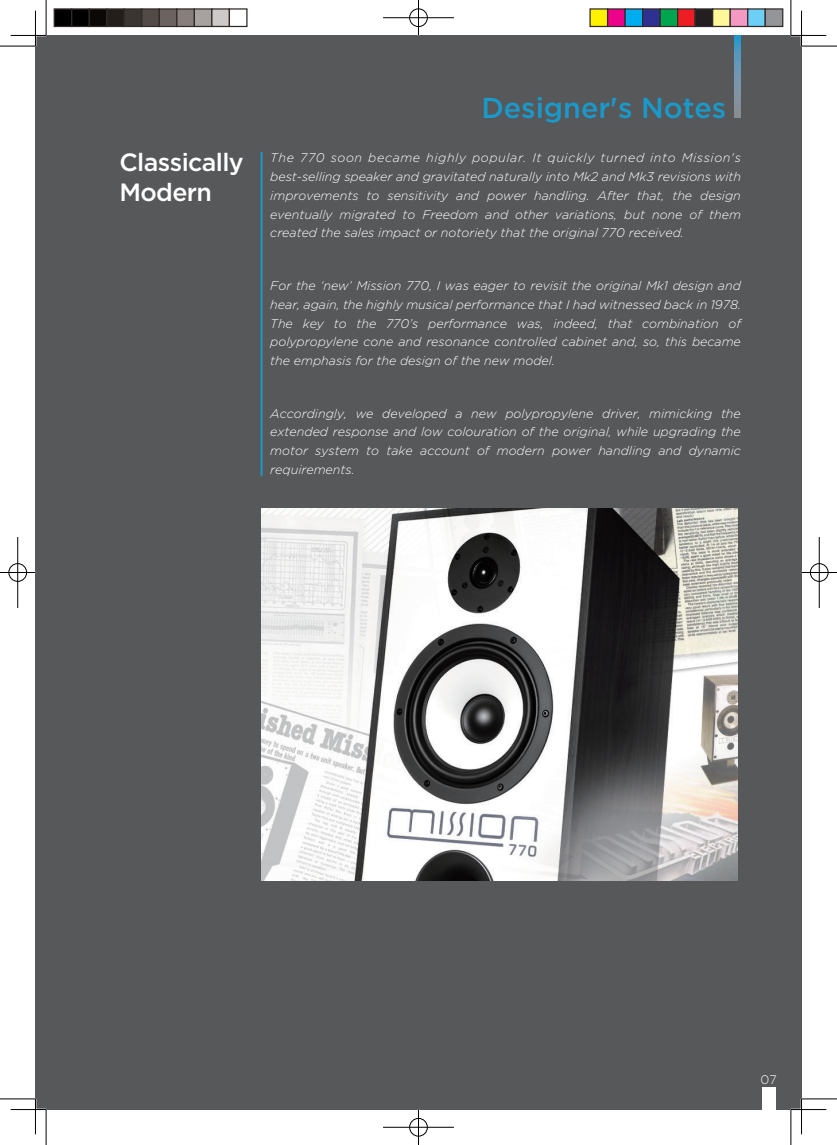
<style>
.page{position:relative;width:837px;height:1145px;background:#fff}
.page>*{position:absolute;margin:0;border:0;box-sizing:border-box;transform-origin:0 0}
.t1{font:500 28.75px "Gotham";color:#1a99cb}
.t2{font:500 24.88px/29.9px "Gotham";letter-spacing:-.025em;color:#fff}
.t3{font:italic 300 12.5px/18.8px "Gotham";color:#fff;text-align:justify}
.t4{font:300 12.5px "Gotham";color:#fff}
</style>
<div class="page">
<div style="left:35px;top:35px;width:766px;height:1074px;background:#57585a"></div>
<svg style="left:734px;top:35px;width:6px;height:83px"></svg>
<hr style="left:11px;top:1108px;width:35px;height:2px;background:#fff">
<hr style="left:790px;top:1108px;width:36px;height:2px;background:#fff">
<hr style="left:800px;top:11px;width:2px;height:35px;background:#fff">
<hr style="left:800px;top:1098px;width:2px;height:36px;background:#fff">
<hr style="left:0;top:46px;width:35px;height:1px;background:#000">
<hr style="left:801px;top:46px;width:35px;height:1px;background:#000">
<hr style="left:0;top:1098px;width:35px;height:1px;background:#000">
<hr style="left:801px;top:1098px;width:35px;height:1px;background:#000">
<hr style="left:46px;top:0;width:1px;height:35px;background:#000">
<hr style="left:46px;top:1109px;width:1px;height:35px;background:#000">
<hr style="left:790px;top:0;width:1px;height:35px;background:#000">
<hr style="left:790px;top:1109px;width:1px;height:35px;background:#000">
<hr style="left:11px;top:35px;width:35px;height:1px;background:#000">
<hr style="left:790px;top:35px;width:36px;height:1px;background:#000">
<hr style="left:11px;top:1109px;width:35px;height:1px;background:#000">
<hr style="left:790px;top:1109px;width:36px;height:1px;background:#000">
<hr style="left:35px;top:11px;width:1px;height:35px;background:#000">
<hr style="left:35px;top:1098px;width:1px;height:36px;background:#000">
<hr style="left:801px;top:11px;width:1px;height:35px;background:#000">
<hr style="left:801px;top:1098px;width:1px;height:36px;background:#000">
<div style="left:408px;top:8px;width:20px;height:19px;border:2px solid #fff;border-radius:50%"></div>
<hr style="left:383px;top:17px;width:71px;height:2px;background:#fff">
<hr style="left:417px;top:0;width:2px;height:35px;background:#fff">
<div style="left:409px;top:9px;width:18px;height:18px;border:1px solid #000;border-radius:50%"></div>
<hr style="left:383px;top:18px;width:71px;height:1px;background:#000">
<hr style="left:418px;top:0;width:1px;height:35px;background:#000">
<div style="left:408px;top:1117px;width:20px;height:20px;border:2px solid #fff;border-radius:50%"></div>
<hr style="left:383px;top:1126px;width:71px;height:2px;background:#fff">
<hr style="left:417px;top:1109px;width:2px;height:35px;background:#fff">
<div style="left:409px;top:1118px;width:18px;height:18px;border:1px solid #000;border-radius:50%"></div>
<hr style="left:383px;top:1127px;width:71px;height:1px;background:#000">
<hr style="left:418px;top:1109px;width:1px;height:35px;background:#000">
<div style="left:8px;top:562px;width:19px;height:20px;border:2px solid #fff;border-radius:50%"></div>
<hr style="left:0;top:571px;width:35px;height:2px;background:#fff">
<hr style="left:17px;top:537px;width:2px;height:71px;background:#fff">
<div style="left:9px;top:563px;width:18px;height:18px;border:1px solid #000;border-radius:50%"></div>
<hr style="left:0;top:572px;width:35px;height:1px;background:#000">
<hr style="left:18px;top:537px;width:1px;height:71px;background:#000">
<div style="left:809px;top:562px;width:19px;height:20px;border:2px solid #fff;border-radius:50%"></div>
<hr style="left:801px;top:571px;width:35px;height:2px;background:#fff">
<div style="left:809px;top:563px;width:19px;height:18px;border:1px solid #000;border-radius:50%"></div>
<hr style="left:801px;top:572px;width:35px;height:1px;background:#000">
<hr style="left:818px;top:537px;width:1px;height:71px;background:#000">
<div style="left:54px;top:8px;width:18px;height:19px;background:#000;border:1px solid #302a28"></div>
<div style="left:71px;top:8px;width:19px;height:19px;background:#000;border:1px solid #302a28"></div>
<div style="left:89px;top:8px;width:18px;height:19px;background:#0c0806;border:1px solid #302a28"></div>
<div style="left:106px;top:8px;width:19px;height:19px;background:#241e1b;border:1px solid #302a28"></div>
<div style="left:124px;top:8px;width:18px;height:19px;background:#3b3532;border:1px solid #302a28"></div>
<div style="left:141px;top:8px;width:19px;height:19px;background:#524a47;border:1px solid #302a28"></div>
<div style="left:159px;top:8px;width:18px;height:19px;background:#6b6360;border:1px solid #302a28"></div>
<div style="left:176px;top:8px;width:19px;height:19px;background:#867f7c;border:1px solid #302a28"></div>
<div style="left:194px;top:8px;width:18px;height:19px;background:#a7a2a0;border:1px solid #302a28"></div>
<div style="left:211px;top:8px;width:19px;height:19px;background:#cdc9c8;border:1px solid #302a28"></div>
<div style="left:229px;top:8px;width:18px;height:19px;background:#fff;border:1px solid #302a28"></div>
<div style="left:589px;top:8px;width:19px;height:19px;background:#fff101;border:1px solid #302a28"></div>
<div style="left:606px;top:8px;width:19px;height:19px;background:#ed028c;border:1px solid #302a28"></div>
<div style="left:624px;top:8px;width:19px;height:19px;background:#00aeef;border:1px solid #302a28"></div>
<div style="left:641px;top:8px;width:19px;height:19px;background:#2e3092;border:1px solid #302a28"></div>
<div style="left:659px;top:8px;width:19px;height:19px;background:#00a54f;border:1px solid #302a28"></div>
<div style="left:676px;top:8px;width:19px;height:19px;background:#ee1d23;border:1px solid #302a28"></div>
<div style="left:694px;top:8px;width:19px;height:19px;background:#231f20;border:1px solid #302a28"></div>
<div style="left:711px;top:8px;width:19px;height:19px;background:#fff79a;border:1px solid #302a28"></div>
<div style="left:729px;top:8px;width:19px;height:19px;background:#f499c2;border:1px solid #302a28"></div>
<div style="left:746px;top:8px;width:19px;height:19px;background:#6bcff6;border:1px solid #302a28"></div>
<div style="left:764px;top:8px;width:19px;height:19px;background:#939598;border:1px solid #302a28"></div>
<div style="left:761px;top:1087px;width:14px;height:22px;background:#fff"></div>
<hr style="left:260px;top:152px;width:2px;height:324px;background:#1a99cb">
<img style="left:261px;top:508px;width:476px;height:372px">
<h1 class="t1" style="left:481px;top:89px;width:246px">Designer's Notes</h1>
<h2 class="t2" style="left:119px;top:147px;width:126px">Classically<br>Modern</h2>
<p class="t3" style="left:270px;top:148px;width:472px">The 770 soon became highly popular. It quickly turned into Mission's best-selling speaker and gravitated naturally into Mk2 and Mk3 revisions with improvements to sensitivity and power handling. After that, the design eventually migrated to Freedom and other variations, but none of them created the sales impact or notoriety that the original 770 received.</p>
<p class="t3" style="left:270px;top:276px;width:472px">For the ‘new’ Mission 770, I was eager to revisit the original Mk1 design and hear, again, the highly musical performance that I had witnessed back in 1978.<br>The key to the 770’s performance was, indeed, that combination of polypropylene cone and resonance controlled cabinet and, so, this became the emphasis for the design of the new model.</p>
<p class="t3" style="left:270px;top:403px;width:472px">Accordingly, we developed a new polypropylene driver, mimicking the extended response and low colouration of the original, while upgrading the motor system to take account of modern power handling and dynamic requirements.</p>
<p class="t4" style="left:760px;top:1071px;width:18px">07</p>
</div>
